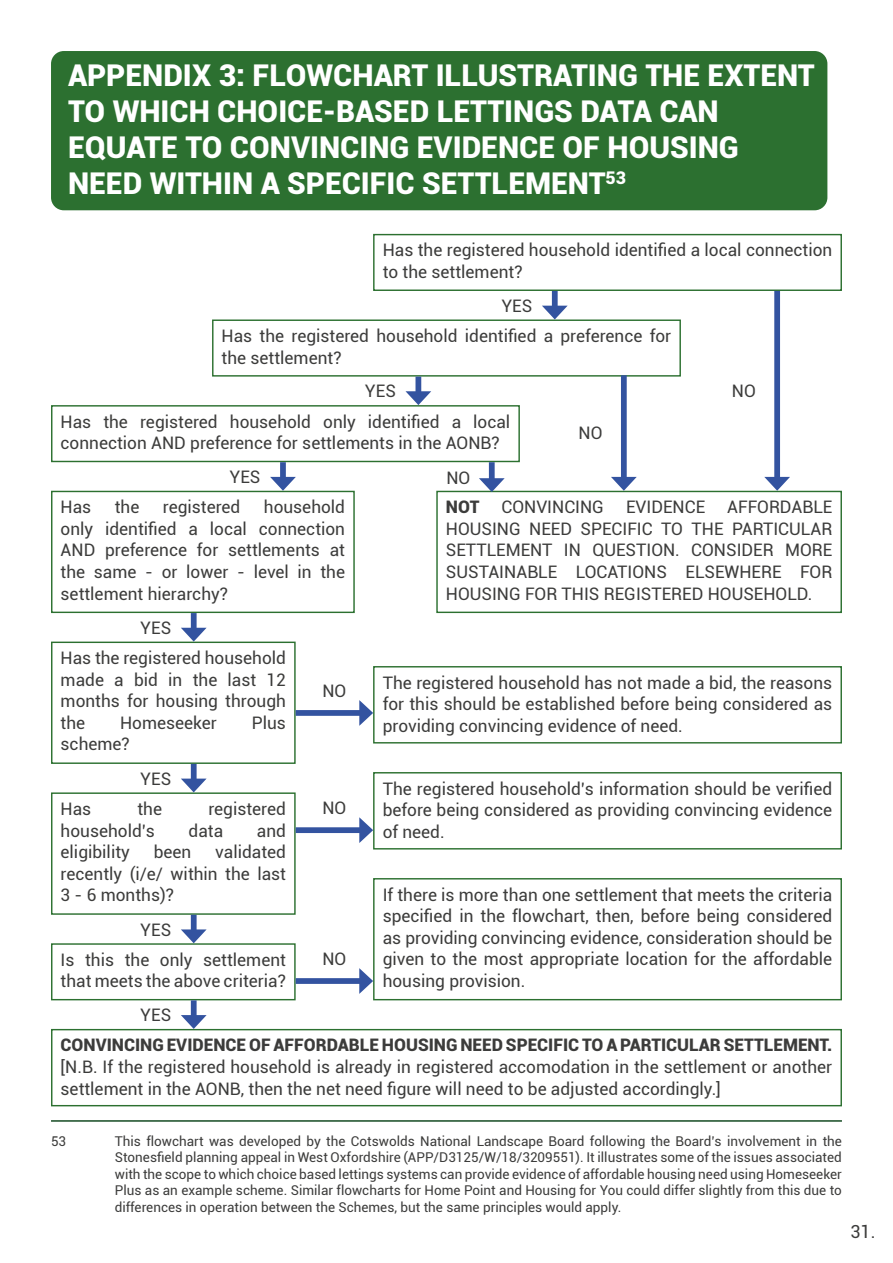
<style>
.page{position:relative;width:893px;height:1263px;background:#fff}
.page>*{position:absolute;margin:0;border:0;box-sizing:border-box;transform-origin:0 0}
.Appendix_Title__H2{font:900 30px/36px "Roboto";color:#fff}
.t1{font:18px "Roboto";color:#3c3c3b}
.Non_Numbered_Paragraph__p{font:17.25px/21.6px "Roboto";color:#3c3c3b;text-align:justify}
.Non_Numbered_Paragraph__p-2{font:900 17.25px "Roboto";color:#3c3c3b}
.Footnotes{font:13.5px/16.5px "Roboto";color:#3c3c3b;text-align:justify}
.s1{font-weight:900}
</style>
<div class="page">
<div style="left:51px;top:51px;width:776px;height:159px;background:#2c7030;border-radius:13px"></div>
<div style="left:51px;top:1029px;width:791px;height:77px;border:1px solid #2c7030"></div>
<div style="left:373px;top:772px;width:469px;height:77px;border:1px solid #2c7030"></div>
<div style="left:373px;top:878px;width:469px;height:122px;border:1px solid #2c7030"></div>
<div style="left:51px;top:943px;width:245px;height:57px;border:1px solid #2c7030"></div>
<div style="left:51px;top:792px;width:245px;height:123px;border:1px solid #2c7030"></div>
<div style="left:373px;top:666px;width:469px;height:77px;border:1px solid #2c7030"></div>
<div style="left:51px;top:642px;width:245px;height:122px;border:1px solid #2c7030"></div>
<div style="left:436px;top:491px;width:406px;height:122px;border:1px solid #2c7030"></div>
<div style="left:51px;top:491px;width:304px;height:122px;border:1px solid #2c7030"></div>
<div style="left:51px;top:405px;width:469px;height:57px;border:1px solid #2c7030"></div>
<div style="left:212px;top:319px;width:469px;height:58px;border:1px solid #2c7030"></div>
<div style="left:373px;top:234px;width:469px;height:57px;border:1px solid #2c7030"></div>
<div style="left:191px;top:915px;width:6px;height:19px;background:#3353a0"></div>
<svg style="left:181px;top:929px;width:26px;height:14px"></svg>
<div style="left:191px;top:1000px;width:6px;height:20px;background:#3353a0"></div>
<svg style="left:181px;top:1015px;width:26px;height:14px"></svg>
<div style="left:191px;top:764px;width:6px;height:20px;background:#3353a0"></div>
<svg style="left:181px;top:779px;width:25px;height:13px"></svg>
<div style="left:191px;top:613px;width:6px;height:20px;background:#3353a0"></div>
<svg style="left:181px;top:628px;width:26px;height:14px"></svg>
<div style="left:280px;top:462px;width:6px;height:20px;background:#3353a0"></div>
<svg style="left:270px;top:477px;width:26px;height:14px"></svg>
<div style="left:415px;top:377px;width:6px;height:19px;background:#3353a0"></div>
<svg style="left:405px;top:391px;width:26px;height:14px"></svg>
<div style="left:552px;top:291px;width:6px;height:20px;background:#3353a0"></div>
<svg style="left:542px;top:306px;width:26px;height:13px"></svg>
<div style="left:774px;top:291px;width:6px;height:191px;background:#3353a0"></div>
<svg style="left:764px;top:477px;width:26px;height:14px"></svg>
<div style="left:621px;top:375px;width:6px;height:107px;background:#3353a0"></div>
<svg style="left:611px;top:477px;width:26px;height:14px"></svg>
<div style="left:489px;top:462px;width:6px;height:21px;background:#3353a0"></div>
<svg style="left:479px;top:478px;width:26px;height:14px"></svg>
<div style="left:296px;top:710px;width:68px;height:6px;background:#3353a0"></div>
<svg style="left:359px;top:700px;width:14px;height:26px"></svg>
<div style="left:296px;top:827px;width:68px;height:6px;background:#3353a0"></div>
<svg style="left:359px;top:817px;width:14px;height:26px"></svg>
<div style="left:296px;top:978px;width:68px;height:6px;background:#3353a0"></div>
<svg style="left:359px;top:968px;width:14px;height:26px"></svg>
<hr style="left:51px;top:1120px;width:791px;height:2px;background:#154a22">
<h2 class="Appendix_Title__H2" style="left:68px;top:56px;width:748px">APPENDIX 3: FLOWCHART ILLUSTRATING THE EXTENT TO WHICH CHOICE-BASED LETTINGS DATA CAN EQUATE TO CONVINCING EVIDENCE OF HOUSING NEED WITHIN A SPECIFIC SETTLEMENT<sup>53</sup></h2>
<p class="Non_Numbered_Paragraph__p" style="left:383px;top:239px;width:451px">Has the registered household identified a local connection to the settlement?</p>
<p class="Non_Numbered_Paragraph__p" style="left:501px;top:294px;width:32px">YES</p>
<p class="Non_Numbered_Paragraph__p" style="left:222px;top:324px;width:451px">Has the registered household identified a preference for the settlement?</p>
<p class="Non_Numbered_Paragraph__p" style="left:365px;top:380px;width:32px">YES</p>
<p class="Non_Numbered_Paragraph__p" style="left:61px;top:410px;width:451px">Has the registered household only identified a local connection AND preference for settlements in the AONB?</p>
<p class="Non_Numbered_Paragraph__p" style="left:230px;top:465px;width:32px">YES</p>
<p class="Non_Numbered_Paragraph__p" style="left:446px;top:466px;width:25px">NO</p>
<p class="Non_Numbered_Paragraph__p" style="left:579px;top:422px;width:25px">NO</p>
<p class="Non_Numbered_Paragraph__p" style="left:732px;top:380px;width:25px">NO</p>
<p class="Non_Numbered_Paragraph__p" style="left:61px;top:496px;width:286px;text-indent:203px">household only identified a local connection AND preference for settlements at the same - or lower - level in the settlement hierarchy?</p>
<p class="Non_Numbered_Paragraph__p" style="left:61px;top:496px;width:32px">Has</p>
<p class="Non_Numbered_Paragraph__p" style="left:115px;top:496px;width:26px">the</p>
<p class="Non_Numbered_Paragraph__p" style="left:163px;top:496px;width:79px">registered</p>
<p class="Non_Numbered_Paragraph__p" style="left:140px;top:616px;width:32px">YES</p>
<p class="Non_Numbered_Paragraph__p" style="left:61px;top:646px;width:227px">Has the registered household made a bid in the last 12 months for housing through the</p>
<p class="Non_Numbered_Paragraph__p" style="left:120px;top:711px;width:98px">Homeseeker</p>
<p class="Non_Numbered_Paragraph__p" style="left:252px;top:711px;width:36px">Plus</p>
<p class="Non_Numbered_Paragraph__p" style="left:61px;top:733px;width:71px">scheme?</p>
<p class="Non_Numbered_Paragraph__p" style="left:140px;top:767px;width:32px">YES</p>
<p class="Non_Numbered_Paragraph__p" style="left:61px;top:797px;width:32px">Has</p>
<p class="Non_Numbered_Paragraph__p" style="left:137px;top:797px;width:26px">the</p>
<p class="Non_Numbered_Paragraph__p" style="left:208px;top:797px;width:79px">registered</p>
<p class="Non_Numbered_Paragraph__p" style="left:61px;top:819px;width:96px">household’s</p>
<p class="Non_Numbered_Paragraph__p" style="left:189px;top:819px;width:36px">data</p>
<p class="Non_Numbered_Paragraph__p" style="left:257px;top:819px;width:31px">and</p>
<p class="Non_Numbered_Paragraph__p" style="left:61px;top:840px;width:71px">eligibility</p>
<p class="Non_Numbered_Paragraph__p" style="left:154px;top:840px;width:39px">been</p>
<p class="Non_Numbered_Paragraph__p" style="left:61px;top:840px;width:227px;text-indent:155px">validated recently (i/e/ within the last 3 - 6 months)?</p>
<p class="Non_Numbered_Paragraph__p" style="left:140px;top:918px;width:32px">YES</p>
<p class="Non_Numbered_Paragraph__p" style="left:61px;top:948px;width:227px">Is this the only settlement that meets the above criteria?</p>
<p class="Non_Numbered_Paragraph__p" style="left:140px;top:1003px;width:32px">YES</p>
<p class="Non_Numbered_Paragraph__p" style="left:322px;top:679px;width:25px">NO</p>
<p class="Non_Numbered_Paragraph__p" style="left:322px;top:796px;width:25px">NO</p>
<p class="Non_Numbered_Paragraph__p" style="left:322px;top:947px;width:25px">NO</p>
<p class="Non_Numbered_Paragraph__p" style="left:446px;top:496px;width:388px;text-indent:281px">AFFORDABLE HOUSING NEED SPECIFIC TO THE PARTICULAR SETTLEMENT IN QUESTION. CONSIDER MORE SUSTAINABLE LOCATIONS ELSEWHERE FOR HOUSING FOR THIS REGISTERED HOUSEHOLD.</p>
<p class="Non_Numbered_Paragraph__p-2" style="left:446px;top:495px;width:35px">NOT</p>
<p class="Non_Numbered_Paragraph__p" style="left:502px;top:496px;width:104px">CONVINCING</p>
<p class="Non_Numbered_Paragraph__p" style="left:626px;top:496px;width:81px">EVIDENCE</p>
<p class="Non_Numbered_Paragraph__p" style="left:383px;top:671px;width:451px">The registered household has not made a bid, the reasons for this should be established before being considered as providing convincing evidence of need.</p>
<p class="Non_Numbered_Paragraph__p" style="left:383px;top:777px;width:451px">The registered household’s information should be verified before being considered as providing convincing evidence of need.</p>
<p class="Non_Numbered_Paragraph__p" style="left:383px;top:883px;width:451px">If there is more than one settlement that meets the criteria specified in the flowchart, then, before being considered as providing convincing evidence, consideration should be given to the most appropriate location for the affordable housing provision.</p>
<p class="Non_Numbered_Paragraph__p" style="left:61px;top:1034px;width:773px"><span class="s1">CONVINCING EVIDENCE OF AFFORDABLE HOUSING NEED SPECIFIC TO A PARTICULAR SETTLEMENT. </span>[N.B. If the registered household is already in registered accomodation in the settlement or another settlement in the AONB, then the net need figure will need to be adjusted accordingly.]</p>
<p class="Footnotes" style="left:51px;top:1132px;width:17px">53</p>
<p class="Footnotes" style="left:115px;top:1132px;width:729px">This flowchart was developed by the Cotswolds National Landscape Board following the Board’s involvement in the Stonesfield planning appeal in West Oxfordshire (APP/D3125/W/18/3209551). It illustrates some of the issues associated with the scope to which choice based lettings systems can provide evidence of affordable housing need using Homeseeker Plus as an example scheme. Similar flowcharts for Home Point and Housing for You could differ slightly from this due to differences in operation between the Schemes, but the same principles would apply.</p>
<p class="t1" style="left:850px;top:1219px;width:27px">31.</p>
</div>
